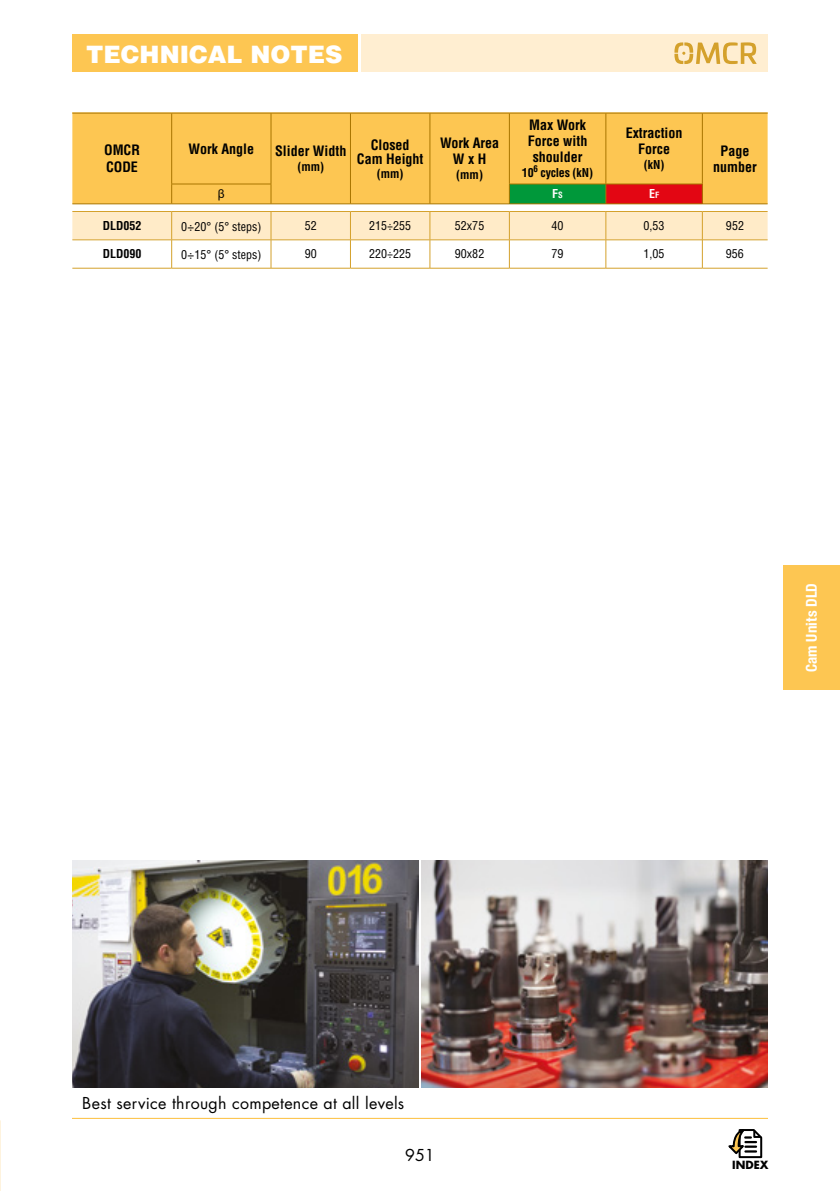
<style>
.page{position:relative;width:840px;height:1191px;background:#fff}
.page>*{position:absolute;margin:0;border:0;box-sizing:border-box;transform-origin:0 0}
.t1{font:900 24px "Helvetica LT Std";color:#fff}
.t2{font:16px "Futura Std";letter-spacing:.02em;color:#000}
.t3{font:700 condensed 15px "Helvetica Neue LT Std";letter-spacing:.01em;color:#fff}
.t4{font:700 condensed 14px/16px "Helvetica LT Std";color:#000;text-align:center}
.t5{font:condensed 12px "Helvetica LT Std";color:#000}
.t6{font:700 condensed 12px "Helvetica LT Std";color:#000}
.t7{font:700 condensed 12px "Helvetica LT Std";letter-spacing:-.02em;color:#000}
.t8{font:700 condensed 12px "Helvetica LT Std";color:#fff}
.t9{font:12px "Arial";color:#000}
.t10{font:700 11px "Futura Std";color:#000}
.s1{font-size:8.4px}
.s2{font-family:"Futura Std";font-stretch:normal}
</style>
<div class="page">
<div style="left:782px;top:565px;width:57px;height:125px;background:#fdc652"></div>
<hr style="left:72px;top:112px;width:695px;height:1px;background:#fdc652">
<div style="left:72px;top:34px;width:285px;height:38px;background:#fdc652"></div>
<div style="left:361px;top:34px;width:406px;height:38px;background:#ffeed1"></div>
<svg style="left:728px;top:1129px;width:34px;height:30px"></svg>
<img style="left:0;top:0;width:1px;height:1191px">
<div style="left:72px;top:114px;width:695px;height:89px;background:#fdc652"></div>
<div style="left:509px;top:184px;width:96px;height:20px;background:#00983a"></div>
<div style="left:605px;top:184px;width:97px;height:20px;background:#e30613"></div>
<hr style="left:72px;top:268px;width:99px;height:1px;background:#d4a12c">
<hr style="left:171px;top:268px;width:100px;height:1px;background:#d4a12c">
<hr style="left:271px;top:268px;width:79px;height:1px;background:#d4a12c">
<hr style="left:350px;top:268px;width:79px;height:1px;background:#d4a12c">
<hr style="left:429px;top:268px;width:80px;height:1px;background:#d4a12c">
<hr style="left:509px;top:268px;width:96px;height:1px;background:#d4a12c">
<hr style="left:605px;top:268px;width:97px;height:1px;background:#d4a12c">
<hr style="left:702px;top:268px;width:65px;height:1px;background:#d4a12c">
<hr style="left:72px;top:113px;width:99px;height:1px;background:#a97500">
<hr style="left:72px;top:203px;width:99px;height:1px;background:#a97500">
<hr style="left:171px;top:113px;width:100px;height:1px;background:#a97500">
<hr style="left:171px;top:113px;width:1px;height:71px;background:#a97500">
<hr style="left:271px;top:113px;width:79px;height:1px;background:#a97500">
<hr style="left:270px;top:113px;width:1px;height:71px;background:#a97500">
<hr style="left:350px;top:113px;width:79px;height:1px;background:#a97500">
<hr style="left:350px;top:113px;width:1px;height:71px;background:#a97500">
<hr style="left:429px;top:113px;width:80px;height:1px;background:#a97500">
<hr style="left:429px;top:113px;width:1px;height:71px;background:#a97500">
<hr style="left:509px;top:113px;width:96px;height:1px;background:#a97500">
<hr style="left:508px;top:113px;width:1px;height:71px;background:#a97500">
<hr style="left:605px;top:113px;width:97px;height:1px;background:#a97500">
<hr style="left:605px;top:113px;width:1px;height:71px;background:#a97500">
<hr style="left:702px;top:113px;width:65px;height:1px;background:#a97500">
<hr style="left:171px;top:184px;width:100px;height:1px;background:#a97500">
<svg style="left:171px;top:184px;width:1px;height:19px"></svg>
<svg style="left:270px;top:184px;width:1px;height:19px"></svg>
<svg style="left:350px;top:184px;width:1px;height:19px"></svg>
<svg style="left:429px;top:184px;width:1px;height:19px"></svg>
<hr style="left:509px;top:184px;width:96px;height:1px;background:#a97500">
<svg style="left:508px;top:184px;width:1px;height:19px"></svg>
<hr style="left:605px;top:184px;width:97px;height:1px;background:#a97500">
<svg style="left:605px;top:184px;width:1px;height:19px"></svg>
<hr style="left:171px;top:203px;width:100px;height:1px;background:#a97500">
<hr style="left:271px;top:203px;width:79px;height:1px;background:#a97500">
<hr style="left:350px;top:203px;width:79px;height:1px;background:#a97500">
<hr style="left:429px;top:203px;width:80px;height:1px;background:#a97500">
<hr style="left:509px;top:203px;width:96px;height:1px;background:#a97500">
<hr style="left:605px;top:203px;width:97px;height:1px;background:#a97500">
<hr style="left:702px;top:203px;width:65px;height:1px;background:#a97500">
<hr style="left:701px;top:113px;width:1px;height:71px;background:#a97500">
<svg style="left:701px;top:184px;width:1px;height:20px"></svg>
<svg style="left:72px;top:211px;width:695px;height:57px"></svg>
<img style="left:72px;top:860px;width:346px;height:227px">
<img style="left:421px;top:860px;width:346px;height:227px">
<hr style="left:72px;top:1118px;width:695px;height:1px;background:#fdc652">
<svg style="left:674px;top:42px;width:82px;height:22px"></svg>
<h1 class="t1" style="left:86px;top:39px;width:257px">TECHNICAL NOTES</h1>
<p class="t4" style="left:104px;top:141px;width:37px;line-height:16.8px;text-align:left">OMCR<br>CODE</p>
<p class="t4" style="left:188px;top:140px;width:67px">Work Angle</p>
<p class="t4" style="left:275px;top:143px;width:73px">Slider Width</p>
<p class="t6" style="left:297px;top:159px;width:28px">(mm)</p>
<p class="t4" style="left:357px;top:137px;width:68px;line-height:14px">Closed<br>Cam Height</p>
<p class="t6" style="left:376px;top:166px;width:28px">(mm)</p>
<p class="t4" style="left:440px;top:135px;width:61px;line-height:15.4px">Work Area<br>W x H</p>
<p class="t6" style="left:456px;top:167px;width:28px">(mm)</p>
<p class="t4" style="left:527px;top:117px;width:61px">Max Work<br>Force with shoulder</p>
<p class="t7" style="left:521px;top:165px;width:73px">10<sup>6</sup> cycles (kN)</p>
<p class="t4" style="left:625px;top:125px;width:58px;line-height:15.4px">Extraction<br>Force</p>
<p class="t6" style="left:643px;top:157px;width:22px">(kN)</p>
<p class="t9" style="left:218px;top:186px;width:8px">β</p>
<p class="t8" style="left:552px;top:186px;width:12px">F<span class="s1">s</span></p>
<p class="t8" style="left:648px;top:186px;width:11px">E<span class="s1">f</span></p>
<p class="t4" style="left:712px;top:142px;width:45px">Page number</p>
<p class="t6" style="left:103px;top:218px;width:40px">DLD052</p>
<p class="t5" style="left:181px;top:219px;width:82px">0<span class="s2">÷</span>20° (5° steps)</p>
<p class="t5" style="left:304px;top:218px;width:13px">52</p>
<p class="t5" style="left:369px;top:218px;width:43px">215÷255</p>
<p class="t5" style="left:454px;top:218px;width:31px">52x75</p>
<p class="t5" style="left:551px;top:218px;width:13px">40</p>
<p class="t5" style="left:643px;top:218px;width:22px">0,53</p>
<p class="t5" style="left:725px;top:218px;width:19px">952</p>
<p class="t6" style="left:103px;top:246px;width:40px">DLD090</p>
<p class="t5" style="left:181px;top:247px;width:82px">0<span class="s2">÷</span>15° (5° steps)</p>
<p class="t5" style="left:304px;top:246px;width:13px">90</p>
<p class="t5" style="left:369px;top:246px;width:43px">220÷225</p>
<p class="t5" style="left:454px;top:246px;width:31px">90x82</p>
<p class="t5" style="left:551px;top:246px;width:13px">79</p>
<p class="t5" style="left:643px;top:246px;width:22px">1,05</p>
<p class="t5" style="left:725px;top:246px;width:19px">956</p>
<p class="t3" style="left:802px;top:672px;width:91px;rotate:-90deg">Cam Units DLD</p>
<p class="t2" style="left:82px;top:1092px;width:323px">Best service through competence at all levels</p>
<p class="t2" style="left:405px;top:1145px;width:31px">951</p>
<p class="t10" style="left:731px;top:1157px;width:38px">INDEX</p>
</div>
